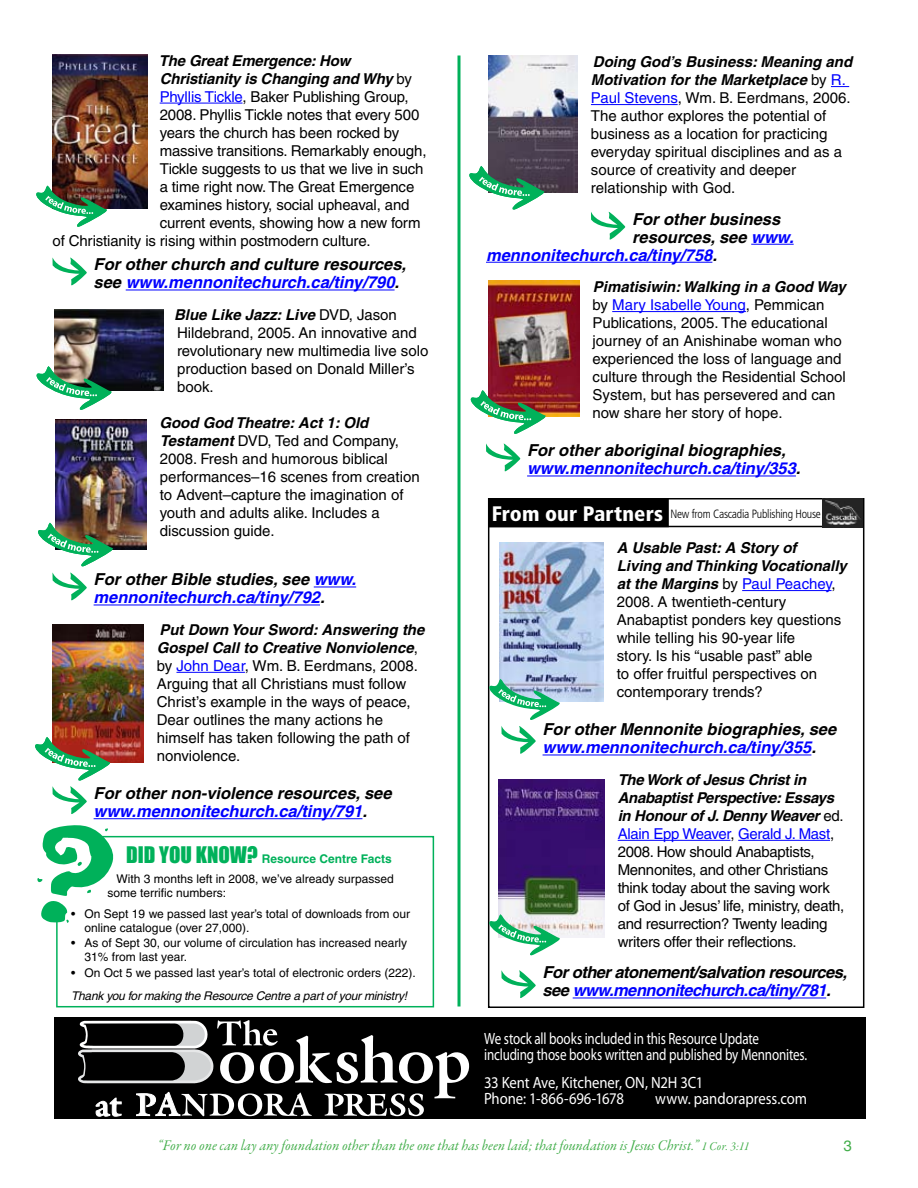
<style>
.page{position:relative;width:918px;height:1188px;background:#fff}
.page>*{position:absolute;margin:0;border:0;box-sizing:border-box;transform-origin:0 0}
.t1{font:900 condensed 21px "Frutiger";letter-spacing:.005em;color:#fff}
.t2{font:italic 700 16.5px/18px "Helvetica";color:#000}
.t3{font:italic 700 16.5px/18px "Helvetica";color:#00f}
.t4{font:italic 700 16.5px/18px "Helvetica";letter-spacing:-.03em;color:#000}
.t5{font:16.35px/16.4px "Myriad Pro";letter-spacing:-.01em;color:#fff;scale:.8 1}
.t6{font:16.35px/16.4px "Myriad Pro";letter-spacing:-.01em;color:#fff;scale:.9 1}
.t7{font:15px/18px "Helvetica";color:#000}
.t8{font:15px/18px "Helvetica";letter-spacing:-.02em;color:#000}
.t9{font:italic 700 15px "Helvetica";letter-spacing:-.01em;color:#000}
.t10{font:14.85px "Garamond Premr Pro It Subh";letter-spacing:.015em;color:#41ad49}
.t11{font:12px/14.4px "Helvetica";color:#000}
.t12{font:italic 12px "Helvetica";letter-spacing:-.02em;color:#000}
.t13{font:700 12px "Helvetica";color:#00b15a}
.t14{font:300 condensed 12px "Frutiger";letter-spacing:-.02em;color:#000}
.s1{font-weight:400;font-style:normal}
.s2{color:#00f}
.s3{font-weight:700;font-style:italic}
.s4{color:#000}
.s5{font-family:"Impact";font-weight:400;font-size:21px}
.s6{font-size:12px}
</style>
<div class="page">
<hr style="left:160px;top:103px;width:83px;height:1px;background:#00f">
<hr style="left:126px;top:290px;width:269px;height:1px;background:#00f">
<hr style="left:314px;top:587px;width:42px;height:1px;background:#00f">
<hr style="left:94px;top:605px;width:226px;height:1px;background:#00f">
<hr style="left:176px;top:672px;width:69px;height:1px;background:#00f">
<hr style="left:94px;top:818px;width:268px;height:1px;background:#00f">
<svg style="left:52px;top:257px;width:35px;height:29px"></svg>
<img style="left:52px;top:54px;width:96px;height:154px">
<svg style="left:36px;top:183px;width:73px;height:44px"></svg>
<img style="left:55px;top:309px;width:109px;height:81px">
<svg style="left:36px;top:363px;width:78px;height:47px"></svg>
<img style="left:56px;top:420px;width:90px;height:130px">
<svg style="left:38px;top:520px;width:77px;height:81px"></svg>
<img style="left:53px;top:624px;width:90px;height:139px">
<svg style="left:35px;top:734px;width:77px;height:80px"></svg>
<svg style="left:831px;top:86px;width:18px;height:1px"></svg>
<hr style="left:591px;top:104px;width:87px;height:1px;background:#00f">
<hr style="left:751px;top:244px;width:43px;height:1px;background:#00f">
<hr style="left:486px;top:262px;width:226px;height:1px;background:#00f">
<hr style="left:612px;top:311px;width:134px;height:1px;background:#00f">
<hr style="left:527px;top:476px;width:269px;height:1px;background:#00f">
<svg style="left:591px;top:211px;width:35px;height:29px"></svg>
<svg style="left:486px;top:443px;width:35px;height:29px"></svg>
<img style="left:488px;top:56px;width:89px;height:136px">
<svg style="left:469px;top:163px;width:77px;height:47px"></svg>
<img style="left:489px;top:281px;width:90px;height:136px">
<svg style="left:470px;top:387px;width:78px;height:47px"></svg>
<div style="left:54px;top:1017px;width:812px;height:102px;background:#000"></div>
<svg style="left:78px;top:1020px;width:392px;height:97px"></svg>
<div style="left:56px;top:836px;width:378px;height:171px;border:2px solid #00b15a"></div>
<svg style="left:37px;top:825px;width:77px;height:98px"></svg>
<hr style="left:458px;top:56px;width:2px;height:950px;background:#00b15a">
<div style="left:488px;top:498px;width:376px;height:510px;border:2px solid #000"></div>
<div style="left:489px;top:499px;width:179px;height:27px;background:#000"></div>
<div style="left:488px;top:498px;width:181px;height:29px;border:2px solid #000"></div>
<hr style="left:742px;top:590px;width:90px;height:1px;background:#00f">
<hr style="left:543px;top:755px;width:268px;height:1px;background:#00f">
<hr style="left:618px;top:840px;width:112px;height:1px;background:#00f">
<hr style="left:738px;top:840px;width:92px;height:1px;background:#00f">
<hr style="left:573px;top:998px;width:253px;height:1px;background:#00f">
<hr style="left:488px;top:526px;width:375px;height:1px;background:#000">
<img style="left:500px;top:542px;width:103px;height:159px">
<svg style="left:487px;top:676px;width:75px;height:81px"></svg>
<img style="left:823px;top:499px;width:40px;height:28px">
<img style="left:499px;top:779px;width:105px;height:159px">
<svg style="left:487px;top:911px;width:75px;height:44px"></svg>
<svg style="left:501px;top:970px;width:35px;height:28px"></svg>
<p class="t9" style="left:159px;top:51px;width:193px">The Great Emergence: How</p>
<p class="t9" style="left:160px;top:69px;width:254px">Christianity is Changing and Why <span class="s1">by</span></p>
<p class="t7" style="left:160px;top:87px;width:251px"><span class="s2">Phyllis Tickle</span>, Baker Publishing Group,</p>
<p class="t7" style="left:160px;top:105px;width:261px">2008. Phyllis Tickle notes that every 500</p>
<p class="t7" style="left:160px;top:123px;width:241px">years the church has been rocked by</p>
<p class="t7" style="left:160px;top:141px;width:268px">massive transitions. Remarkably enough,</p>
<p class="t7" style="left:160px;top:159px;width:265px">Tickle suggests to us that we live in such</p>
<p class="t7" style="left:160px;top:177px;width:256px">a time right now. The Great Emergence</p>
<p class="t7" style="left:160px;top:195px;width:251px">examines history, social upheaval, and</p>
<p class="t7" style="left:160px;top:213px;width:263px">current events, showing how a new form</p>
<p class="t7" style="left:53px;top:231px;width:320px">of Christianity is rising within postmodern culture.</p>
<p class="t2" style="left:94px;top:255px;width:314px">For other church and culture resources, see <span class="s2">www.mennonitechurch.ca/tiny/790</span>.</p>
<p class="t7" style="left:174px;top:306px;width:256px"><span class="s3">Blue Like Jazz: Live</span> DVD, Jason<br>Hildebrand, 2005. An innovative and revolutionary new multimedia live solo production based on Donald Miller’s book.</p>
<p class="t7" style="left:159px;top:414px;width:262px"><span class="s3">Good God Theatre: Act 1: Old<br>Testament</span> DVD, Ted and Company,<br>2008. Fresh and humorous biblical performances–16 scenes from creation to Advent–capture the imagination of youth and adults alike. Includes a discussion guide.</p>
<p class="t3" style="left:94px;top:570px;width:264px"><span class="s4">For other Bible studies, see</span> www. mennonitechurch.ca/tiny/792<span class="s4">.</span></p>
<p class="t7" style="left:157px;top:621px;width:269px"><span class="s3">Put Down Your Sword: Answering the Gospel Call to Creative Nonviolence</span>, by <span class="s2">John Dear</span>, Wm. B. Eerdmans, 2008.<br>Arguing that all Christians must follow Christ’s example in the ways of peace, Dear outlines the many actions he himself has taken following the path of nonviolence.</p>
<p class="t2" style="left:94px;top:784px;width:299px">For other non-violence resources, see <span class="s2">www.mennonitechurch.ca/tiny/791</span>.</p>
<p class="t13" style="left:126px;top:852px;width:267px"><span class="s5">DID YOU KNOW?</span> Resource Centre Facts</p>
<p class="t11" style="left:107px;top:871px;width:288px;text-indent:9px">With 3 months left in 2008, we’ve already surpassed some terrific numbers:</p>
<p class="t11" style="left:85px;top:907px;width:327px">On Sept 19 we passed last year’s total of downloads from our online catalogue (over 27,000).<br>As of Sept 30, our volume of circulation has increased nearly 31% from last year.</p>
<p class="t11" style="left:85px;top:966px;width:333px">On Oct 5 we passed last year’s total of electronic orders (222).</p>
<p class="t12" style="left:71px;top:989px;width:338px">Thank you for making the Resource Centre a part of your ministry!</p>
<p class="t11" style="left:71px;top:907px;width:6px">•</p>
<p class="t11" style="left:71px;top:935px;width:6px">•</p>
<p class="t11" style="left:71px;top:966px;width:6px">•</p>
<p class="t7" style="left:591px;top:53px;width:263px"><span class="s3">Doing God’s Business: Meaning and Motivation for the Marketplace</span> by <span class="s2">R.<br>Paul Stevens</span>, Wm. B. Eerdmans, 2006.<br>The author explores the potential of business as a location for practicing everyday spiritual disciplines and as a source of creativity and deeper relationship with God.</p>
<p class="t2" style="left:632px;top:210px;width:150px">For other business</p>
<p class="t2" style="left:632px;top:228px;width:163px">resources, see <span class="s2">www.</span></p>
<p class="t3" style="left:486px;top:246px;width:232px">mennonitechurch.ca/tiny/758<span class="s4">.</span></p>
<p class="t7" style="left:592px;top:278px;width:255px"><span class="s3">Pimatisiwin: Walking in a Good Way </span>by <span class="s2">Mary Isabelle Young</span>, Pemmican Publications, 2005. The educational journey of an Anishinabe woman who experienced the loss of language and culture through the Residential School System, but has persevered and can now share her story of hope.</p>
<p class="t2" style="left:527px;top:441px;width:275px">For other aboriginal biographies, <span class="s2">www.mennonitechurch.ca/tiny/353</span>.</p>
<h1 class="t1" style="left:492px;top:501px;width:173px">From our Partners</h1>
<p class="t7" style="left:617px;top:539px;width:231px"><span class="s3">A Usable Past: A Story of<br>Living and Thinking Vocationally at the Margins</span> by <span class="s2">Paul Peachey</span>,<br>2008. A twentieth-century<br>Anabaptist ponders key questions while telling his 90-year life<br>story. Is his “usable past” able<br>to offer fruitful perspectives on contemporary trends?</p>
<p class="t2" style="left:543px;top:720px;width:295px">For other Mennonite biographies, see <span class="s2">www.mennonitechurch.ca/tiny/355</span>.</p>
<p class="t8" style="left:618px;top:771px;width:228px"><span class="s3">The Work of Jesus Christ in<br>Anabaptist Perspective: Essays in Honour of J. Denny Weaver</span> ed.<br><span class="s2">Alain Epp Weaver</span>, <span class="s2">Gerald J. Mast</span>,<br>2008. How should Anabaptists,<br>Mennonites, and other Christians think today about the saving work of God in Jesus’ life, ministry, death, and resurrection? Twenty leading writers offer their reflections.</p>
<p class="t4" style="left:543px;top:963px;width:306px">For other atonement/salvation resources, see <span class="s2">www.mennonitechurch.ca/tiny/781</span>.</p>
<p class="t14" style="left:671px;top:508px;width:152px">New from Cascadia Publishing House</p>
<p class="t5" style="left:484px;top:1030px;width:405px">We stock all books included in this Resource Update including those books written and published by Mennonites.</p>
<p class="t6" style="left:484px;top:1074px;width:245px">33 Kent Ave, Kitchener, ON, N2H 3C1<br>Phone: 1-866-696-1678</p>
<p class="t6" style="left:655px;top:1090px;width:170px">www. pandorapress.com</p>
<p class="t10" style="left:158px;top:1137px;width:593px">“For no one can lay any foundation other than the one that has been laid; that foundation is Jesus Christ.” <span class="s6">1 Cor. 3:11</span></p>
</div>
